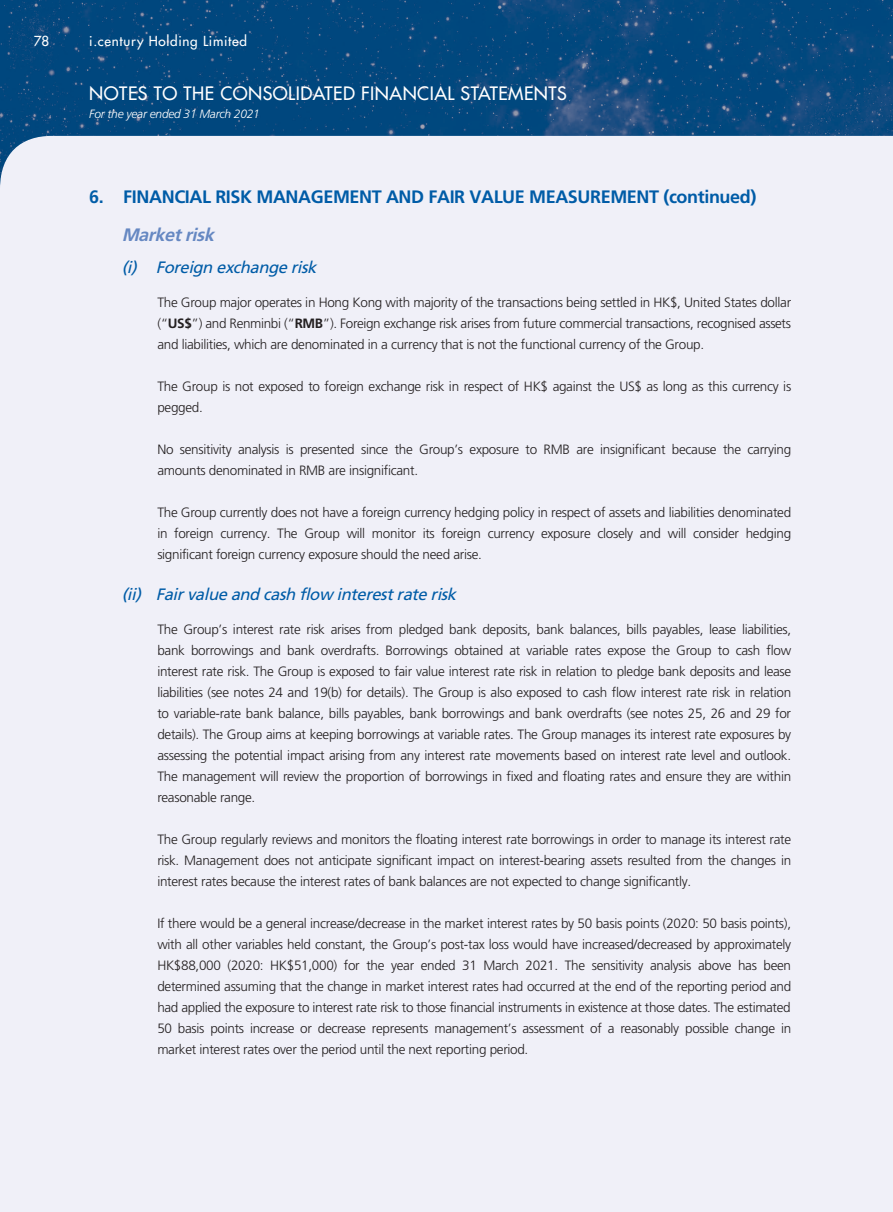
<style>
.page{position:relative;width:893px;height:1212px;background:#f0f0f8}
.page>*{position:absolute;margin:0;border:0;box-sizing:border-box;transform-origin:0 0}
.t1{font:700 18px "Frutiger LT Std";letter-spacing:-.02em;color:#005ca7}
.t2{font:500 18px "Futura Std";letter-spacing:.025em;color:#fff}
.t3{font:italic 700 18px "Frutiger LT Std";color:#6688c2}
.t4{font:italic 16.5px "Frutiger LT Std";color:#005ca7}
.t5{font:300 13.5px/21px "Frutiger LT Std";letter-spacing:-.02em;color:#231f20;text-align:justify}
.t6{font:500 13.5px "Futura Std";letter-spacing:.05em;color:#fff}
.t7{font:italic 300 12px "Frutiger LT Std";letter-spacing:-.02em;color:#fff}
.s1{font-weight:700}
</style>
<div class="page">
<svg style="left:0;top:0;width:893px;height:186px;fill:#02487e"></svg>
<p class="t6" style="left:34px;top:33px;width:17px">78</p>
<p class="t6" style="left:89px;top:32px;width:159px">i.century Holding Limited</p>
<h1 class="t2" style="left:89px;top:82px;width:479px">NOTES TO THE CONSOLIDATED FINANCIAL STATEMENTS</h1>
<p class="t7" style="left:89px;top:107px;width:172px">For the year ended 31 March 2021</p>
<h1 class="t1" style="left:89px;top:186px;width:669px">6. FINANCIAL RISK MANAGEMENT AND FAIR VALUE MEASUREMENT (continued)</h1>
<h1 class="t3" style="left:122px;top:224px;width:98px">Marketrisk</h1>
<p class="t4" style="left:122px;top:258px;width:201px">(i) Foreign exchangerisk</p>
<p class="t5" style="left:157px;top:292px;width:635px">The Group major operates in Hong Kong with majority of the transactions being settled in HK$, United States dollar (“<span class="s1">US$</span>”) and Renminbi (“<span class="s1">RMB</span>”). Foreign exchange risk arises from future commercial transactions, recognised assets and liabilities, which are denominated in a currency that is not the functional currency of the Group.</p>
<p class="t5" style="left:157px;top:376px;width:635px">The Group is not exposed to foreign exchange risk in respect of HK$ against the US$ as long as this currency is pegged.</p>
<p class="t5" style="left:157px;top:439px;width:635px">No sensitivity analysis is presented since the Group’s exposure to RMB are insignificant because the carrying amounts denominated in RMB are insignificant.</p>
<p class="t5" style="left:157px;top:502px;width:635px">The Group currently does not have a foreign currency hedging policy in respect of assets and liabilities denominated in foreign currency. The Group will monitor its foreign currency exposure closely and will consider hedging significant foreign currency exposure should the need arise.</p>
<p class="t4" style="left:122px;top:584px;width:340px">(ii) Fairvalueand cash flow interestraterisk</p>
<p class="t5" style="left:157px;top:618px;width:635px">The Group’s interest rate risk arises from pledged bank deposits, bank balances, bills payables, lease liabilities, bank borrowings and bank overdrafts. Borrowings obtained at variable rates expose the Group to cash flow interest rate risk. The Group is exposed to fair value interest rate risk in relation to pledge bank deposits and lease liabilities (see notes 24 and 19(b) for details). The Group is also exposed to cash flow interest rate risk in relation to variable-rate bank balance, bills payables, bank borrowings and bank overdrafts (see notes 25, 26 and 29 for details). The Group aims at keeping borrowings at variable rates. The Group manages its interest rate exposures by assessing the potential impact arising from any interest rate movements based on interest rate level and outlook.<br>The management will review the proportion of borrowings in fixed and floating rates and ensure they are within reasonable range.</p>
<p class="t5" style="left:157px;top:829px;width:635px">The Group regularly reviews and monitors the floating interest rate borrowings in order to manage its interest rate risk. Management does not anticipate significant impact on interest-bearing assets resulted from the changes in interest rates because the interest rates of bank balances are not expected to change significantly.</p>
<p class="t5" style="left:157px;top:913px;width:635px">If there would be a general increase/decrease in the market interest rates by 50 basis points (2020: 50 basis points), with all other variables held constant, the Group’s post-tax loss would have increased/decreased by approximately HK$88,000 (2020: HK$51,000) for the year ended 31 March 2021. The sensitivity analysis above has been determined assuming that the change in market interest rates had occurred at the end of the reporting period and had applied the exposure to interest rate risk to those financial instruments in existence at those dates. The estimated 50 basis points increase or decrease represents management’s assessment of a reasonably possible change in market interest rates over the period until the next reporting period.</p>
</div>
